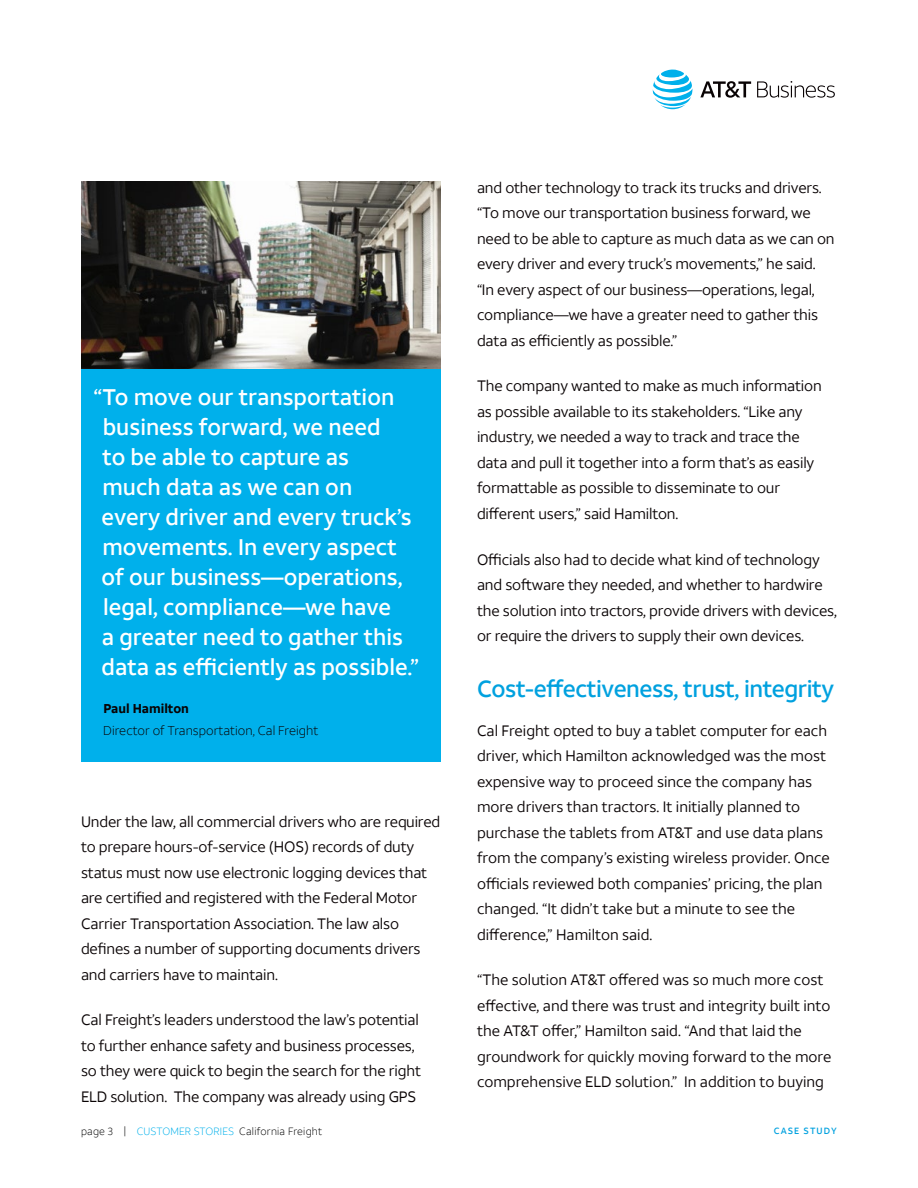
<style>
.page{position:relative;width:918px;height:1188px;background:#fff}
.page>*{position:absolute;margin:0;border:0;box-sizing:border-box;transform-origin:0 0}
.t1{font:500 23.25px "ATT Aleck Sans";letter-spacing:-.02em;color:#00a1df}
.t2{font:500 22.5px/30px "ATT Aleck Sans";color:#fff}
.t3{font:15px/25.5px "ATT Aleck Sans";letter-spacing:-.01em;color:#090304}
.t4{font:300 12.75px "ATT Aleck Sans";color:#090304}
.t5{font:700 12.75px "ATT Aleck Sans";color:#090304}
.t6{font:300 10.5px "ATT Aleck Sans";letter-spacing:.01em;color:#000}
.t7{font:500 9px "ATT Aleck Sans";letter-spacing:.12em;color:#00a1df}
.s1{color:#00b0eb}
</style>
<div class="page">
<svg style="left:653px;top:70px;width:39px;height:39px"></svg>
<svg style="left:700px;top:81px;width:51px;height:17px"></svg>
<svg style="left:757px;top:81px;width:78px;height:17px"></svg>
<div style="left:81px;top:368px;width:360px;height:393px;background:#00b0eb"></div>
<img style="left:81px;top:181px;width:360px;height:187px">
<p class="t2" style="left:102px;top:383px;width:319px;text-indent:-8px">“To move our transportation business forward, we need<br>to be able to capture as<br>much data as we can on<br>every driver and every truck’s movements. In every aspect of our business—operations, legal, compliance—we have<br>a greater need to gather this data as efficiently as possible.”</p>
<p class="t5" style="left:103px;top:700px;width:87px">Paul Hamilton</p>
<p class="t4" style="left:103px;top:723px;width:216px">Director of Transportation, Cal Freight</p>
<p class="t3" style="left:81px;top:809px;width:361px">Under the law, all commercial drivers who are required to prepare hours-of-service (HOS) records of duty status must now use electronic logging devices that are certified and registered with the Federal Motor Carrier Transportation Association. The law also defines a number of supporting documents drivers and carriers have to maintain.</p>
<p class="t3" style="left:81px;top:1007px;width:342px">Cal Freight’s leaders understood the law’s potential to further enhance safety and business processes, so they were quick to begin the search for the right ELD solution. The company was already using GPS</p>
<p class="t3" style="left:477px;top:175px;width:359px">and other technology to track its trucks and drivers. “To move our transportation business forward, we need to be able to capture as much data as we can on every driver and every truck’s movements,” he said. “In every aspect of our business—operations, legal, compliance—we have a greater need to gather this data as efficiently as possible.”</p>
<p class="t3" style="left:477px;top:373px;width:346px">The company wanted to make as much information as possible available to its stakeholders. “Like any industry, we needed a way to track and trace the data and pull it together into a form that’s as easily formattable as possible to disseminate to our different users,” said Hamilton.</p>
<p class="t3" style="left:477px;top:547px;width:362px">Officials also had to decide what kind of technology and software they needed, and whether to hardwire the solution into tractors, provide drivers with devices, or require the drivers to supply their own devices.</p>
<h1 class="t1" style="left:477px;top:674px;width:359px">Cost-effectiveness, trust, integrity</h1>
<p class="t3" style="left:477px;top:718px;width:354px">Cal Freight opted to buy a tablet computer for each driver, which Hamilton acknowledged was the most expensive way to proceed since the company has more drivers than tractors. It initially planned to purchase the tablets from AT&amp;T and use data plans from the company’s existing wireless provider. Once officials reviewed both companies’ pricing, the plan changed. “It didn’t take but a minute to see the difference,” Hamilton said.</p>
<p class="t3" style="left:477px;top:967px;width:356px">“The solution AT&amp;T offered was so much more cost effective, and there was trust and integrity built into the AT&amp;T offer,” Hamilton said. “And that laid the groundwork for quickly moving forward to the more comprehensive ELD solution.” In addition to buying</p>
<p class="t6" style="left:81px;top:1125px;width:243px">page 3 | <span class="s1">CUSTOMER STORIES</span> California Freight</p>
<p class="t7" style="left:774px;top:1125px;width:65px">CASE STUDY</p>
</div>
